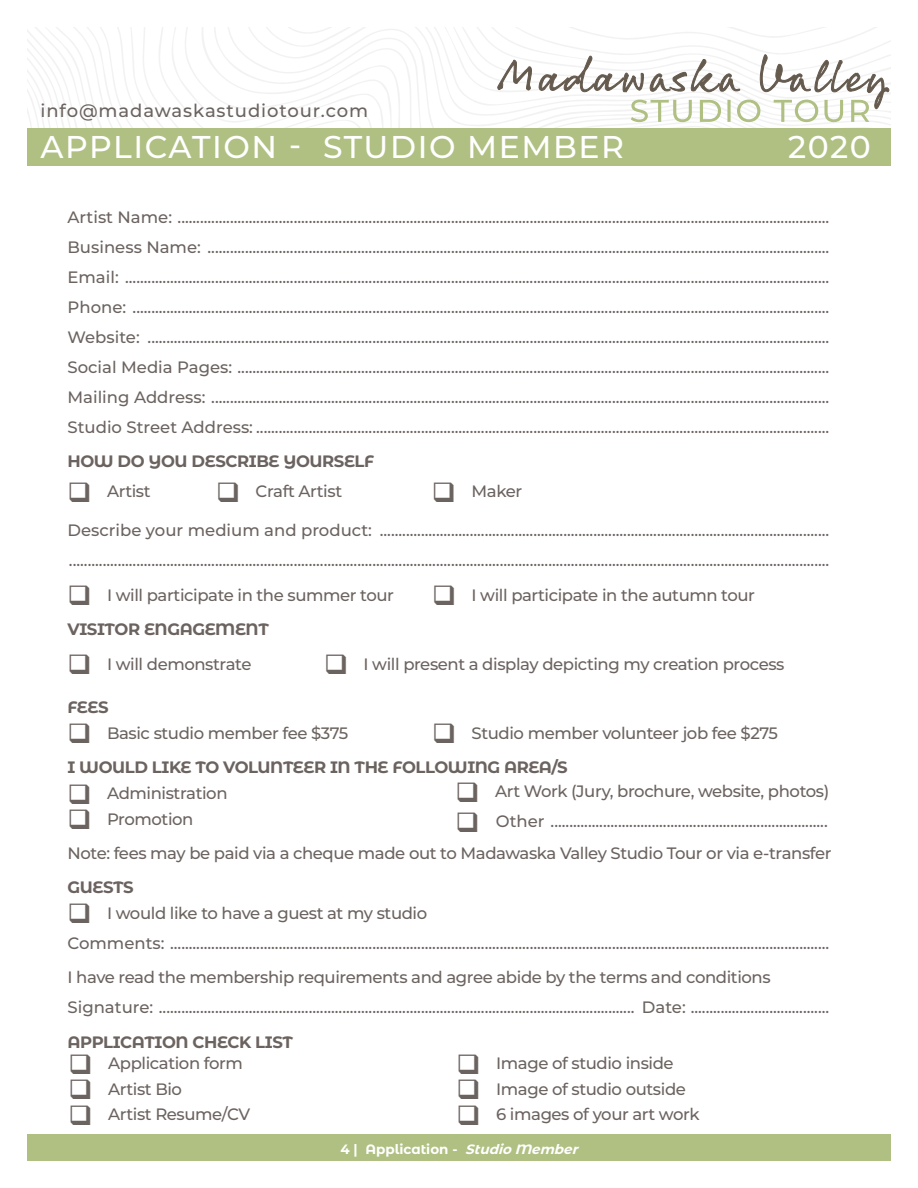
<style>
.page{position:relative;width:918px;height:1188px;background:#fff}
.page>*{position:absolute;margin:0;border:0;box-sizing:border-box;transform-origin:0 0}
.t1{font:500 31.5px "Montserrat";letter-spacing:.05em;color:#fff}
.t2{font:500 18px "Montserrat";letter-spacing:.05em;color:#6b6360}
.Single_Tab{font:500 16.5px/30px "Montserrat";color:#6b6360;text-align:justify}
.Body_Text_-_Grey{font:500 16.5px "Montserrat";letter-spacing:-.025em;color:#6b6360}
.Sinature___Date_Tab{font:500 16.5px "Montserrat";color:#6b6360}
.Body_Header_-_Grey{font:700 16.5px "Montserrat Alternates";letter-spacing:-.025em;color:#6b6360}
.t3{font:700 13.5px "Montserrat Alternates";color:#fff}
.s1{font-style:italic}
</style>
<div class="page">
<svg style="left:227px;top:27px;width:203px;height:102px"></svg>
<svg style="left:407px;top:27px;width:23px;height:100px"></svg>
<svg style="left:420px;top:27px;width:10px;height:96px"></svg>
<svg style="left:27px;top:27px;width:178px;height:102px"></svg>
<svg style="left:246px;top:27px;width:130px;height:34px"></svg>
<div style="left:27px;top:129px;width:864px;height:37px;background:#afc082"></div>
<div style="left:27px;top:1134px;width:864px;height:27px;background:#afc082"></div>
<svg style="left:430px;top:27px;width:461px;height:102px"></svg>
<p class="t2" style="left:40px;top:98px;width:329px">info@madawaskastudiotour.com</p>
<h1 class="t1" style="left:40px;top:124px;width:585px">APPLICATION - STUDIO MEMBER</h1>
<h1 class="t1" style="left:788px;top:124px;width:84px">2020</h1>
<p class="Single_Tab" style="left:68px;top:201px;width:763px">Artist Name: ..............................................................................................................................................................................<br>Business Name: ......................................................................................................................................................................<br>Email: ............................................................................................................................................................................................<br>Phone: ..........................................................................................................................................................................................<br>Website: ......................................................................................................................................................................................<br>Social Media Pages: ..............................................................................................................................................................</p>
<p class="Single_Tab" style="left:68px;top:381px;width:763px">Mailing Address: .....................................................................................................................................................................<br>Studio Street Address: .........................................................................................................................................................</p>
<p class="Body_Header_-_Grey" style="left:68px;top:449px;width:308px">HOW DO YOU DESCRIBE YOURSELF</p>
<p class="Body_Text_-_Grey" style="left:68px;top:480px;width:85px">❑ Artist</p>
<p class="Body_Text_-_Grey" style="left:216px;top:480px;width:128px">❑ Craft Artist</p>
<p class="Body_Text_-_Grey" style="left:432px;top:480px;width:92px">❑ Maker</p>
<p class="Single_Tab" style="left:68px;top:515px;width:763px">Describe your medium and product: ........................................................................................................................</p>
<p class="Single_Tab" style="left:69px;top:545px;width:762px">...........................................................................................................................................................................................................</p>
<p class="Body_Text_-_Grey" style="left:68px;top:583px;width:328px">❑ I will participate in the summer tour</p>
<p class="Body_Text_-_Grey" style="left:432px;top:583px;width:325px">❑ I will participate in the autumn tour</p>
<p class="Body_Header_-_Grey" style="left:68px;top:617px;width:203px">VISITOR ENGAGEMENT</p>
<p class="Body_Text_-_Grey" style="left:68px;top:652px;width:185px">❑ I will demonstrate</p>
<p class="Body_Text_-_Grey" style="left:324px;top:652px;width:462px">❑ I will present a display depicting my creation process</p>
<p class="Body_Header_-_Grey" style="left:68px;top:695px;width:43px">FEES</p>
<p class="Body_Text_-_Grey" style="left:68px;top:721px;width:282px">❑ Basic studio member fee $375</p>
<p class="Body_Text_-_Grey" style="left:432px;top:721px;width:348px">❑ Studio member volunteer job fee $275</p>
<p class="Body_Header_-_Grey" style="left:68px;top:755px;width:502px">I WOULD LIKE TO VOLUNTEER IN THE FOLLOWING AREA/S</p>
<p class="Body_Text_-_Grey" style="left:68px;top:782px;width:162px">❑ Administration</p>
<p class="Body_Text_-_Grey" style="left:68px;top:807px;width:128px">❑ Promotion</p>
<p class="Body_Text_-_Grey" style="left:455px;top:780px;width:375px">❑ Art Work (Jury, brochure, website, photos)</p>
<p class="Single_Tab" style="left:455px;top:806px;width:374px">❑ Other ..........................................................................</p>
<p class="Body_Text_-_Grey" style="left:68px;top:841px;width:766px">Note: fees may be paid via a cheque made out to Madawaska Valley Studio Tour or via e-transfer</p>
<p class="Body_Header_-_Grey" style="left:68px;top:875px;width:68px">GUESTS</p>
<p class="Body_Text_-_Grey" style="left:68px;top:901px;width:361px">❑ I would like to have a guest at my studio</p>
<p class="Single_Tab" style="left:68px;top:927px;width:763px">Comments: ................................................................................................................................................................................</p>
<p class="Body_Text_-_Grey" style="left:68px;top:966px;width:705px">I have read the membership requirements and agree abide by the terms and conditions</p>
<p class="Sinature___Date_Tab" style="left:68px;top:996px;width:763px">Signature: ............................................................................................................................... Date: .....................................</p>
<p class="Body_Header_-_Grey" style="left:68px;top:1030px;width:227px">APPLICATION CHECK LIST</p>
<p class="Body_Text_-_Grey" style="left:69px;top:1052px;width:176px">❑ Application form</p>
<p class="Body_Text_-_Grey" style="left:69px;top:1078px;width:115px">❑ Artist Bio</p>
<p class="Body_Text_-_Grey" style="left:69px;top:1103px;width:183px">❑ Artist Resume/CV</p>
<p class="Body_Text_-_Grey" style="left:457px;top:1052px;width:219px">❑ Image of studio inside</p>
<p class="Body_Text_-_Grey" style="left:457px;top:1078px;width:231px">❑ Image of studio outside</p>
<p class="Body_Text_-_Grey" style="left:457px;top:1103px;width:245px">❑ 6 images of your art work</p>
<p class="t3" style="left:340px;top:1140px;width:243px">4 | Application - <span class="s1">StudioMember</span></p>
</div>
